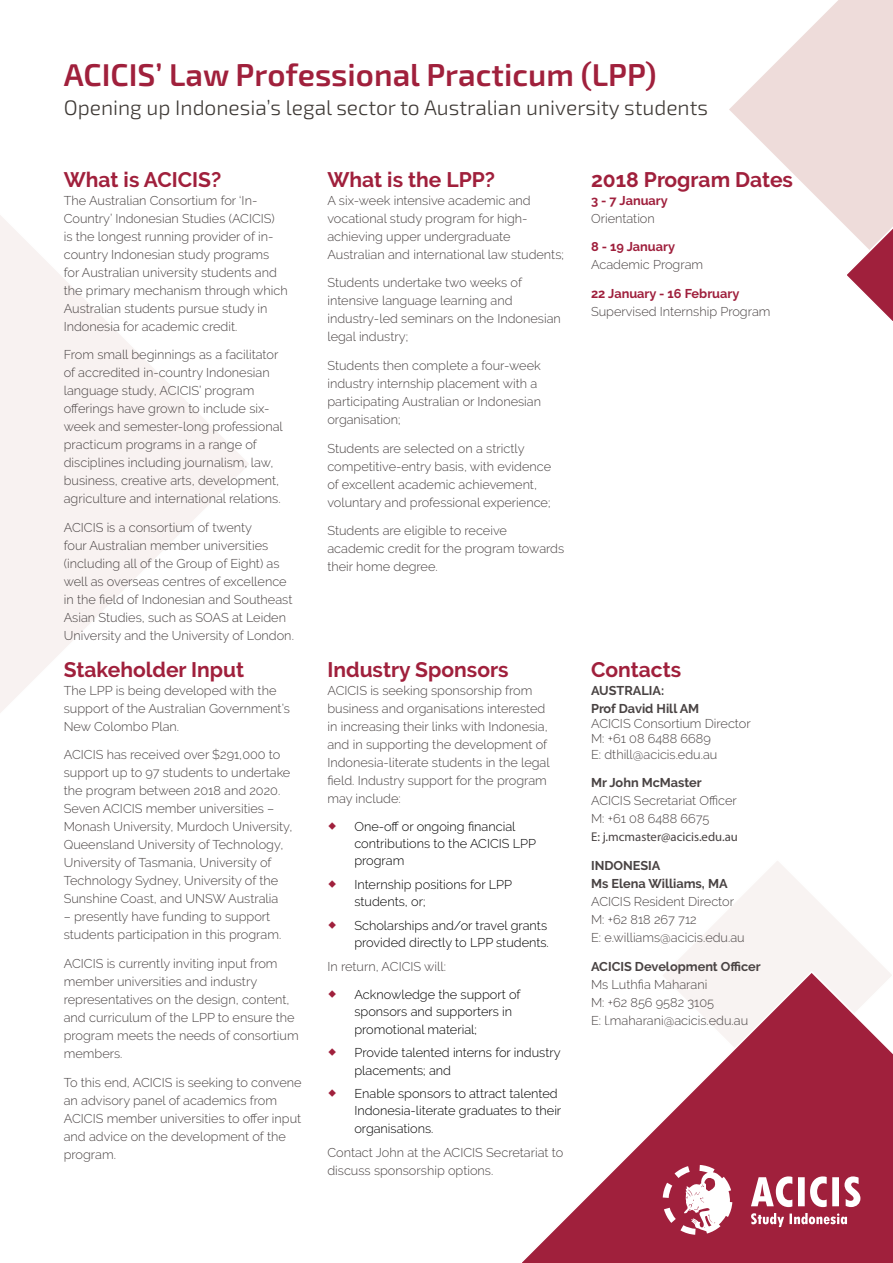
<style>
.page{position:relative;width:893px;height:1263px;background:#fff}
.page>*{position:absolute;margin:0;border:0;box-sizing:border-box;transform-origin:0 0}
.t1{font:600 31.5px "Exo 2.0";color:#a0203c}
.t2{font:700 21px "Raleway";color:#a0203c}
.t3{font:300 21px "Exo 2.0";color:#3e3935}
.t4{font:300 12.75px/18px "Raleway";color:#494343}
.t5{font:300 12.75px/17.2px "Raleway";color:#000}
.t6{font:700 12.75px/18px "Raleway";color:#494343}
.t7{font:700 12.75px "Raleway";color:#9f1f3c}
.t8{font:12.75px "Myriad Pro";color:#494343}
</style>
<div class="page">
<svg style="left:0;top:215px;width:249px;height:498px"></svg>
<svg style="left:670px;top:861px;width:215px;height:108px"></svg>
<svg style="left:522px;top:969px;width:371px;height:294px"></svg>
<svg style="left:729px;top:0;width:164px;height:225px;fill:#eedcda"></svg>
<svg style="left:845px;top:225px;width:48px;height:96px"></svg>
<svg style="left:663px;top:1165px;width:69px;height:70px"></svg>
<svg style="left:751px;top:1213px;width:96px;height:14px"></svg>
<svg style="left:751px;top:1176px;width:109px;height:31px"></svg>
<h1 class="t1" style="left:64px;top:56px;width:594px">ACICIS’ Law Professional Practicum (LPP)</h1>
<h2 class="t3" style="left:64px;top:96px;width:646px">Opening up Indonesia’s legal sector to Australian university students</h2>
<h2 class="t2" style="left:64px;top:167px;width:159px">What is ACICIS?</h2>
<p class="t4" style="left:64px;top:191px;width:226px">The Australian Consortium for ‘In-Country’ Indonesian Studies (ACICIS)<br>is the longest running provider of in&shy;country Indonesian study programs for Australian university students and the primary mechanism through which Australian students pursue study in Indonesia for academic credit.</p>
<p class="t4" style="left:64px;top:346px;width:221px">From small beginnings as a facilitator of accredited in-country Indonesian language study, ACICIS’ program offerings have grown to include six&shy;week and semester-long professional practicum programs in a range of disciplines including journalism, law, business, creative arts, development, agriculture and international relations.</p>
<p class="t4" style="left:64px;top:518px;width:232px">ACICIS is a consortium of twenty<br>four Australian member universities (including all of the Group of Eight) as well as overseas centres of excellence in the field of Indonesian and Southeast Asian Studies, such as SOAS at Leiden University and the University of London.</p>
<h2 class="t2" style="left:64px;top:657px;width:182px">Stakeholder Input</h2>
<p class="t4" style="left:64px;top:681px;width:228px">The LPP is being developed with the support of the Australian Government’s<br>New Colombo Plan.</p>
<p class="t4" style="left:64px;top:746px;width:230px">ACICIS has received over $291,000 to support up to 97 students to undertake the program between 2018 and 2020.<br>Seven ACICIS member universities – Monash University, Murdoch University, Queensland University of Technology, University of Tasmania, University of Technology Sydney, University of the Sunshine Coast, and UNSW Australia</p>
<p class="t4" style="left:64px;top:908px;width:219px">– presently have funding to support students participation in this program.</p>
<p class="t4" style="left:64px;top:954px;width:236px">ACICIS is currently inviting input from member universities and industry representatives on the design, content, and curriculum of the LPP to ensure the program meets the needs of consortium members.</p>
<p class="t4" style="left:64px;top:1073px;width:239px">To this end, ACICIS is seeking to convene an advisory panel of academics from<br>ACICIS member universities to offer input and advice on the development of the program.</p>
<h2 class="t2" style="left:327px;top:167px;width:169px">What is the LPP?</h2>
<p class="t4" style="left:327px;top:191px;width:238px">A six-week intensive academic and vocational study program for high&shy;achieving upper undergraduate Australian and international law students;</p>
<p class="t4" style="left:327px;top:274px;width:235px">Students undertake two weeks of intensive language learning and industry-led seminars on the Indonesian legal industry;</p>
<p class="t4" style="left:327px;top:356px;width:215px">Students then complete a four-week industry internship placement with a participating Australian or Indonesian organisation;</p>
<p class="t4" style="left:327px;top:439px;width:225px">Students are selected on a strictly competitive-entry basis, with evidence of excellent academic achievement, voluntary and professional experience;</p>
<p class="t4" style="left:327px;top:522px;width:238px">Students are eligible to receive academic credit for the program towards their home degree.</p>
<h2 class="t2" style="left:327px;top:657px;width:183px">Industry Sponsors</h2>
<p class="t4" style="left:327px;top:681px;width:224px">ACICIS is seeking sponsorship from business and organisations interested in increasing their links with Indonesia, and in supporting the development of Indonesia-literate students in the legal field. Industry support for the program may include:</p>
<p class="t5" style="left:354px;top:817px;width:183px">One-off or ongoing financial contributions to the ACICIS LPP program</p>
<p class="t5" style="left:354px;top:876px;width:159px">Internship positions for LPP students, or;</p>
<p class="t5" style="left:354px;top:916px;width:196px">Scholarships and/or travel grants provided directly to LPP students.</p>
<p class="t4" style="left:327px;top:958px;width:120px">In return, ACICIS will:</p>
<p class="t5" style="left:354px;top:986px;width:168px">Acknowledge the support of sponsors and supporters in promotional material;</p>
<p class="t5" style="left:354px;top:1044px;width:208px">Provide talented interns for industry placements; and</p>
<p class="t5" style="left:354px;top:1085px;width:208px">Enable sponsors to attract talented<br>Indonesia-literate graduates to their organisations.</p>
<p class="t4" style="left:327px;top:1143px;width:237px">Contact John at the ACICIS Secretariat to discuss sponsorship options.</p>
<h2 class="t2" style="left:591px;top:167px;width:203px">2018 Program Dates</h2>
<p class="t7" style="left:591px;top:193px;width:78px">3 - 7 January</p>
<p class="t4" style="left:591px;top:209px;width:65px">Orientation</p>
<p class="t7" style="left:591px;top:239px;width:86px">8 - 19 January</p>
<p class="t4" style="left:591px;top:256px;width:114px">Academic Program</p>
<p class="t7" style="left:591px;top:286px;width:150px">22 January - 16 February</p>
<p class="t4" style="left:591px;top:302px;width:181px">Supervised Internship Program</p>
<h2 class="t2" style="left:591px;top:657px;width:92px">Contacts</h2>
<p class="t6" style="left:591px;top:681px;width:110px">AUSTRALIA:<br>Prof David Hill AM</p>
<p class="t4" style="left:591px;top:716px;width:161px;line-height:15.3px">ACICIS Consortium Director<br>M: +61 08 6488 6689<br>E: dthill@acicis.edu.au</p>
<p class="t6" style="left:591px;top:774px;width:112px">Mr John McMaster</p>
<p class="t4" style="left:591px;top:792px;width:147px">ACICIS Secretariat Officer<br>M: +61 08 6488 6675</p>
<p class="t8" style="left:591px;top:829px;width:148px">E: j.mcmaster@acicis.edu.au</p>
<p class="t6" style="left:591px;top:856px;width:138px">INDONESIA<br>Ms Elena Williams, MA</p>
<p class="t4" style="left:591px;top:892px;width:155px">ACICIS Resident Director<br>M: +62 818 267 712<br>E: e.williams@acicis.edu.au</p>
<p class="t6" style="left:591px;top:957px;width:171px">ACICIS Development Officer</p>
<p class="t4" style="left:591px;top:975px;width:159px">Ms Luthfia Maharani<br>M: +62 856 9582 3105<br>E: l.maharani@acicis.edu.au</p>
</div>
